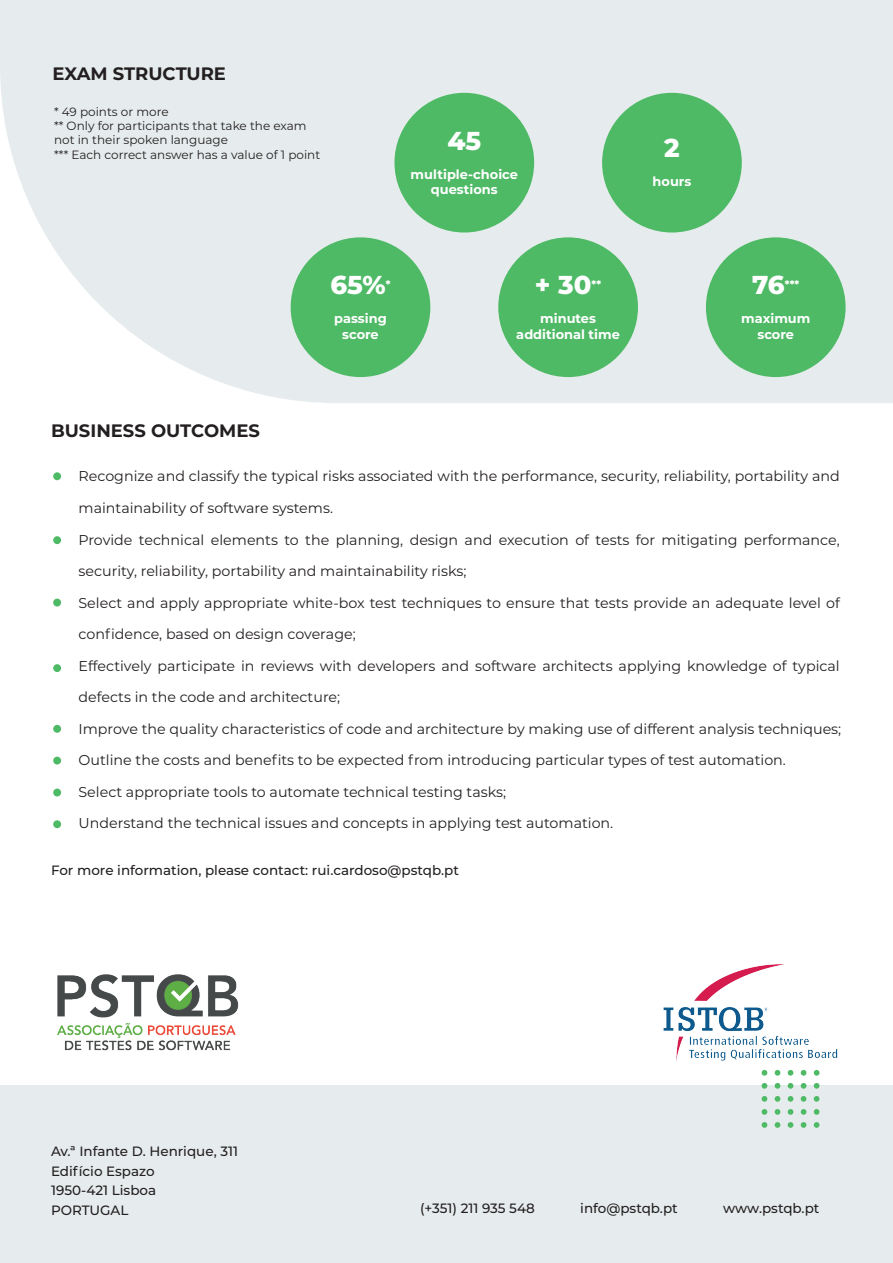
<style>
.page{position:relative;width:893px;height:1263px;background:#fff}
.page>*{position:absolute;margin:0;border:0;box-sizing:border-box;transform-origin:0 0}
.t1{font:800 25.95px "Montserrat";color:#fff}
.t2{font:700 18px "Montserrat";color:#231f20}
.t3{font:14.25px "Montserrat";color:#231f20}
.t4{font:500 13.5px/19.5px "Montserrat";color:#231f20}
.t5{font:700 12.9px/15.6px "Montserrat";color:#fff;text-align:center}
.t6{font:12px/14.4px "Montserrat";color:#231f20}
.t7{font:800 10.5px "Montserrat";color:#fff}
</style>
<div class="page">
<svg style="left:0;top:0;width:893px;height:403px;fill:#e6eced"></svg>
<img style="left:57px;top:974px;width:182px;height:77px">
<img style="left:663px;top:964px;width:175px;height:97px">
<div style="left:394px;top:93px;width:140px;height:139px;background:#4fba66;border-radius:50%"></div>
<div style="left:291px;top:237px;width:139px;height:140px;background:#4fba66;border-radius:50%"></div>
<div style="left:706px;top:237px;width:140px;height:140px;background:#4fba66;border-radius:50%"></div>
<div style="left:602px;top:93px;width:140px;height:139px;background:#4fba66;border-radius:50%"></div>
<div style="left:498px;top:237px;width:140px;height:140px;background:#4fba66;border-radius:50%"></div>
<div style="left:0;top:1086px;width:893px;height:177px;background:#e6eced"></div>
<svg style="left:762px;top:1070px;width:5px;height:6px"></svg>
<svg style="left:775px;top:1070px;width:5px;height:6px"></svg>
<svg style="left:788px;top:1070px;width:5px;height:6px"></svg>
<svg style="left:801px;top:1070px;width:5px;height:6px"></svg>
<svg style="left:814px;top:1070px;width:5px;height:6px"></svg>
<svg style="left:762px;top:1083px;width:5px;height:6px"></svg>
<svg style="left:775px;top:1083px;width:5px;height:6px"></svg>
<svg style="left:788px;top:1083px;width:5px;height:6px"></svg>
<svg style="left:801px;top:1083px;width:5px;height:6px"></svg>
<svg style="left:814px;top:1083px;width:5px;height:6px"></svg>
<svg style="left:762px;top:1096px;width:5px;height:6px"></svg>
<svg style="left:775px;top:1096px;width:5px;height:6px"></svg>
<svg style="left:788px;top:1096px;width:5px;height:6px"></svg>
<svg style="left:801px;top:1096px;width:5px;height:6px"></svg>
<svg style="left:814px;top:1096px;width:5px;height:6px"></svg>
<svg style="left:762px;top:1109px;width:5px;height:6px"></svg>
<svg style="left:775px;top:1109px;width:5px;height:6px"></svg>
<svg style="left:788px;top:1109px;width:5px;height:6px"></svg>
<svg style="left:801px;top:1109px;width:5px;height:6px"></svg>
<svg style="left:814px;top:1109px;width:5px;height:6px"></svg>
<svg style="left:762px;top:1122px;width:5px;height:6px"></svg>
<svg style="left:775px;top:1122px;width:5px;height:6px"></svg>
<svg style="left:788px;top:1122px;width:5px;height:6px"></svg>
<svg style="left:801px;top:1122px;width:5px;height:6px"></svg>
<svg style="left:814px;top:1122px;width:5px;height:6px"></svg>
<div style="left:53px;top:472px;width:8px;height:8px;background:#4fba66;border-radius:50%"></div>
<div style="left:53px;top:536px;width:8px;height:8px;background:#4fba66;border-radius:50%"></div>
<div style="left:53px;top:820px;width:8px;height:8px;background:#4fba66;border-radius:50%"></div>
<div style="left:53px;top:599px;width:8px;height:7px;background:#4fba66;border-radius:50%"></div>
<div style="left:53px;top:664px;width:8px;height:8px;background:#4fba66;border-radius:50%"></div>
<div style="left:53px;top:757px;width:8px;height:7px;background:#4fba66;border-radius:50%"></div>
<div style="left:53px;top:725px;width:8px;height:8px;background:#4fba66;border-radius:50%"></div>
<div style="left:53px;top:788px;width:8px;height:8px;background:#4fba66;border-radius:50%"></div>
<p class="t2" style="left:53px;top:61px;width:175px">EXAM STRUCTURE</p>
<p class="t6" style="left:54px;top:104px;width:268px">* 49 points or more<br>** Only for participants that take the exam not in their spoken language<br>*** Each correct answer has a value of 1 point</p>
<h1 class="t1" style="left:447px;top:121px;width:35px">45</h1>
<p class="t5" style="left:411px;top:166px;width:109px">multiple-choice questions</p>
<h1 class="t1" style="left:330px;top:266px;width:57px">65%</h1>
<p class="t7" style="left:386px;top:277px;width:6px">*</p>
<p class="t5" style="left:334px;top:310px;width:54px">passing score</p>
<h1 class="t1" style="left:535px;top:266px;width:58px">+ 30</h1>
<p class="t7" style="left:592px;top:277px;width:11px">**</p>
<p class="t5" style="left:516px;top:310px;width:105px">minutes additional time</p>
<h1 class="t1" style="left:664px;top:129px;width:17px">2</h1>
<p class="t5" style="left:652px;top:173px;width:40px">hours</p>
<p class="t2" style="left:51px;top:418px;width:210px">BUSINESS OUTCOMES</p>
<h1 class="t1" style="left:752px;top:266px;width:34px">76</h1>
<p class="t7" style="left:785px;top:277px;width:16px">***</p>
<p class="t5" style="left:741px;top:310px;width:71px">maximum score</p>
<p class="t3" style="left:79px;top:467px;width:763px">Recognize and classify the typical risks associated with the performance, security, reliability, portability and</p>
<p class="t3" style="left:79px;top:498px;width:256px">maintainability of software systems.</p>
<p class="t3" style="left:79px;top:530px;width:763px">Provide technical elements to the planning, design and execution of tests for mitigating performance,</p>
<p class="t3" style="left:79px;top:561px;width:389px">security, reliability, portability and maintainability risks;</p>
<p class="t3" style="left:79px;top:593px;width:763px">Select and apply appropriate white-box test techniques to ensure that tests provide an adequate level of</p>
<p class="t3" style="left:79px;top:624px;width:279px">confidence, based on design coverage;</p>
<p class="t3" style="left:79px;top:656px;width:763px">Effectively participate in reviews with developers and software architects applying knowledge of typical</p>
<p class="t3" style="left:79px;top:687px;width:263px">defects in the code and architecture;</p>
<p class="t3" style="left:79px;top:719px;width:764px">Improve the quality characteristics of code and architecture by making use of different analysis techniques;</p>
<p class="t3" style="left:79px;top:750px;width:709px">Outline the costs and benefits to be expected from introducing particular types of test automation.</p>
<p class="t3" style="left:79px;top:782px;width:429px">Select appropriate tools to automate technical testing tasks;</p>
<p class="t3" style="left:79px;top:813px;width:536px">Understand the technical issues and concepts in applying test automation.</p>
<p class="t4" style="left:51px;top:860px;width:409px">For more information, please contact: rui.cardoso@pstqb.pt</p>
<p class="t4" style="left:51px;top:1141px;width:189px">Av.ª Infante D. Henrique, 311<br>Edifício Espazo<br>1950-421 Lisboa<br>PORTUGAL</p>
<p class="t4" style="left:420px;top:1198px;width:116px">(+351) 211 935 548</p>
<p class="t4" style="left:580px;top:1198px;width:99px">info@pstqb.pt</p>
<p class="t4" style="left:723px;top:1198px;width:98px">www.pstqb.pt</p>
</div>
